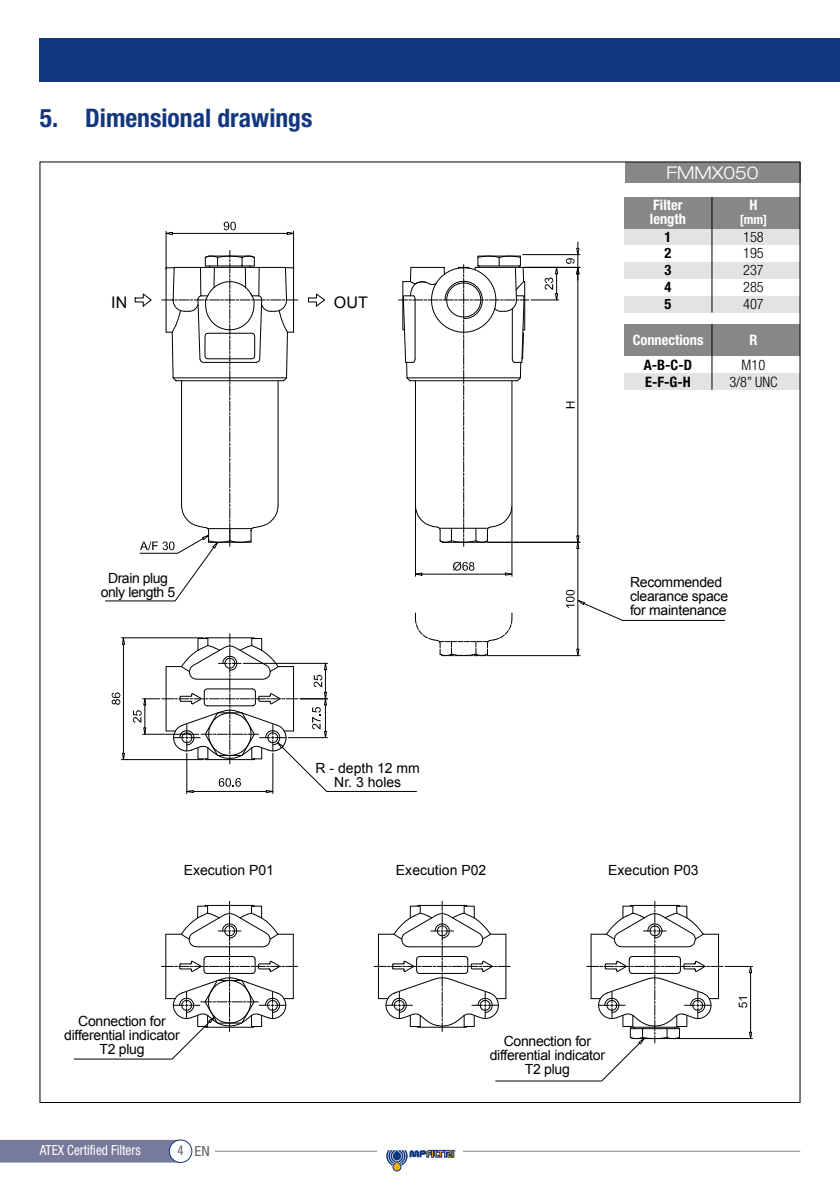
<style>
.page{position:relative;width:840px;height:1191px;background:#fff}
.page>*{position:absolute;margin:0;border:0;box-sizing:border-box;transform-origin:0 0}
.t1{font:700 condensed 25.6px "Helvetica Neue LT Std";color:#12377f}
.t2{font:300 expanded 17.6px "Helvetica Neue LT Std";color:#fff}
.t3{font:16px "Arial";color:#000}
.t4{font:700 condensed 14.4px/14.4px "Helvetica Neue LT Std";color:#fff}
.t5{font:300 condensed 14.4px/16.8px "Helvetica Neue LT Std";color:#000;text-align:justify}
.t6{font:700 condensed 14.4px/16.8px "Helvetica Neue LT Std";color:#000;text-align:justify}
.t7{font:14px/14px "Arial";letter-spacing:-.02em;color:#000;text-align:center}
.t8{font:14px/14px "Arial";color:#000;text-align:center}
.t9{font:condensed 14px "Helvetica Neue LT Std";color:#fff;scale:.94 1}
.t10{font:condensed 14px "Helvetica Neue LT Std";color:#636362;scale:1.07 1}
.t11{font:700 condensed 12.8px "Helvetica Neue LT Std";color:#fff}
.s1{font-size:13.6px}
</style>
<div class="page">
<div style="left:40px;top:38px;width:799px;height:44px;background:#12377f"></div>
<div style="left:624px;top:163px;width:175px;height:20px;background:#878786"></div>
<div style="left:624px;top:262px;width:175px;height:17px;background:#e3e3e3"></div>
<div style="left:624px;top:296px;width:175px;height:16px;background:#e3e3e3"></div>
<div style="left:624px;top:228px;width:175px;height:17px;background:#e3e3e3"></div>
<div style="left:623px;top:197px;width:176px;height:32px;background:#878786"></div>
<hr style="left:711px;top:197px;width:1px;height:115px;background:#000">
<div style="left:624px;top:373px;width:175px;height:17px;background:#e3e3e3"></div>
<div style="left:623px;top:324px;width:176px;height:31px;background:#878786"></div>
<hr style="left:711px;top:324px;width:1px;height:66px;background:#000">
<hr style="left:166px;top:231px;width:1px;height:38px;background:#000">
<hr style="left:293px;top:231px;width:1px;height:38px;background:#000">
<hr style="left:172px;top:233px;width:115px;height:1px;background:#000">
<svg style="left:165px;top:232px;width:8px;height:3px"></svg>
<svg style="left:287px;top:232px;width:8px;height:3px"></svg>
<svg style="left:223px;top:222px;width:13px;height:8px"></svg>
<hr style="left:522px;top:254px;width:57px;height:1px;background:#000">
<hr style="left:523px;top:267px;width:56px;height:1px;background:#000">
<hr style="left:577px;top:274px;width:1px;height:262px;background:#000">
<svg style="left:565px;top:242px;width:14px;height:38px"></svg>
<svg style="left:566px;top:401px;width:8px;height:7px"></svg>
<hr style="left:487px;top:542px;width:92px;height:1px;background:#000">
<hr style="left:487px;top:655px;width:92px;height:1px;background:#000">
<hr style="left:577px;top:548px;width:1px;height:101px;background:#000">
<svg style="left:576px;top:535px;width:3px;height:14px"></svg>
<svg style="left:576px;top:648px;width:3px;height:9px"></svg>
<hr style="left:121px;top:637px;width:82px;height:1px;background:#000">
<hr style="left:121px;top:759px;width:82px;height:1px;background:#000">
<hr style="left:123px;top:644px;width:1px;height:109px;background:#000">
<svg style="left:122px;top:637px;width:3px;height:7px"></svg>
<svg style="left:122px;top:753px;width:3px;height:8px"></svg>
<svg style="left:112px;top:692px;width:8px;height:12px"></svg>
<svg style="left:105px;top:250px;width:453px;height:351px"></svg>
<svg style="left:133px;top:613px;width:379px;height:180px"></svg>
<svg style="left:565px;top:590px;width:159px;height:31px"></svg>
<svg style="left:75px;top:901px;width:677px;height:180px"></svg>
<hr style="left:215px;top:1150px;width:584px;height:1px;background:#878786">
<div style="left:377px;top:1147px;width:85px;height:8px;background:#fff"></div>
<svg style="left:386px;top:1150px;width:70px;height:21px"></svg>
<div style="left:0;top:1139px;width:186px;height:23px;background:#787a9c"></div>
<div style="left:169px;top:1140px;width:23px;height:22px;background:#fff;border-radius:50%"></div>
<div style="left:169px;top:1139px;width:23px;height:23px;border:1px solid #12377f;border-radius:50%"></div>
<h1 class="t1" style="left:40px;top:103px;width:274px">5. Dimensional drawings</h1>
<p class="t3" style="left:111px;top:292px;width:17px">IN</p>
<p class="t3" style="left:334px;top:292px;width:35px">OUT</p>
<p class="t7" style="left:101px;top:571px;width:76px">Drain plug only length 5</p>
<p class="t8" style="left:315px;top:761px;width:106px">R - depth 12 mm<br>Nr. 3 holes</p>
<p class="t2" style="left:666px;top:162px;width:94px">FMMX050</p>
<p class="t4" style="left:649px;top:197px;width:37px">Filter length</p>
<p class="t4" style="left:749px;top:197px;width:10px">H</p>
<p class="t11" style="left:739px;top:212px;width:29px">[mm]</p>
<p class="t6" style="left:664px;top:228px;width:8px">1<br>2<br>3<br>4<br>5</p>
<p class="t5" style="left:742px;top:228px;width:22px">158<br>195<br>237<br>285<br>407</p>
<p class="t4" style="left:632px;top:333px;width:72px">Connections</p>
<p class="t4" style="left:749px;top:333px;width:10px">R</p>
<p class="t6" style="left:643px;top:356px;width:49px">A-B-C-D<br>E-F-G-H</p>
<p class="t5" style="left:729px;top:356px;width:50px;text-align:center">M10<br>3/8” UNC</p>
<p class="t7" style="left:629px;top:575px;width:100px;text-align:left">Recommended clearance space for maintenance</p>
<p class="t8" style="left:184px;top:863px;width:92px">Execution P01</p>
<p class="t8" style="left:396px;top:863px;width:92px">Execution P02</p>
<p class="t8" style="left:608px;top:863px;width:92px">Execution P03</p>
<p class="t7" style="left:64px;top:1014px;width:117px">Connection for differential indicator<br>T2 plug</p>
<p class="t9" style="left:40px;top:1142px;width:109px">ATEX Certified Filters</p>
<p class="t10" style="left:177px;top:1142px;width:32px"><span class="s1">4</span> EN</p>
<p class="t7" style="left:489px;top:1034px;width:117px">Connection for differential indicator<br>T2 plug</p>
</div>
